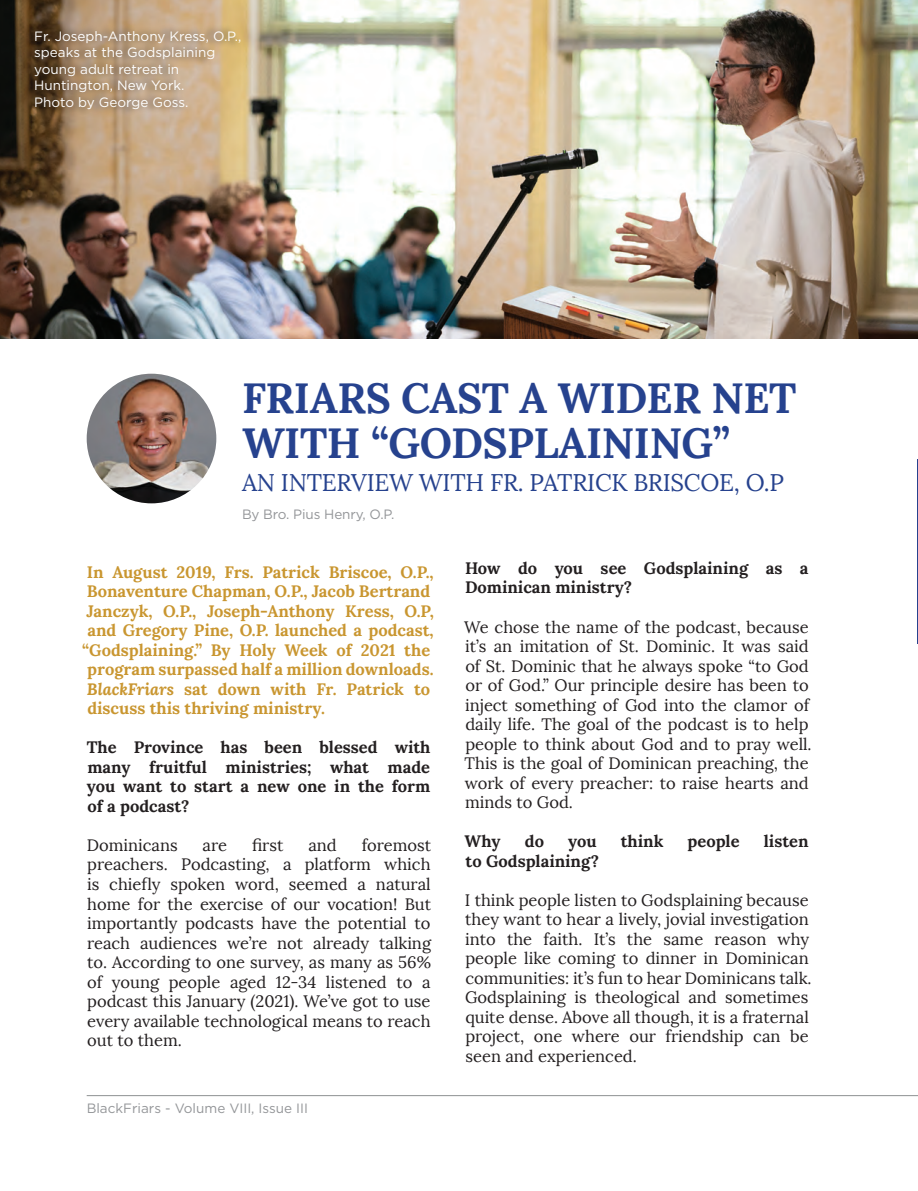
<style>
.page{position:relative;width:918px;height:1191px;background:#fff}
.page>*{position:absolute;margin:0;border:0;box-sizing:border-box;transform-origin:0 0}
.t1{font:700 42px/45px "Lora";letter-spacing:-.01em;color:#26428e}
.t2{font:24px "Lora";letter-spacing:-.01em;color:#26428e}
.t3{font:16.5px/19.5px "Lora";color:#231f20}
.t4{font:700 16.5px "Lora";color:#c99630}
.t5{font:700 16.5px/19.5px "Lora";color:#231f20}
.t6{font:13.5px/16.5px "Gotham HTF";color:#fff}
.t7{font:13.5px "Gotham";color:#939598}
.t8{font:13.5px "Gotham HTF";letter-spacing:-.01em;color:#939598}
.s1{font-style:italic}
</style>
<div class="page">
<hr style="left:87px;top:1095px;width:831px;height:1px;background:#8e9193">
<img style="left:0;top:0;width:917px;height:338px">
<img style="left:87px;top:374px;width:129px;height:129px;border-radius:65px">
<hr style="left:917px;top:459px;width:1px;height:184px;background:#26428e">
<div style="left:20px;top:23px;width:222px;height:93px;background:#231f20;opacity:.17"></div>
<p class="t6" style="left:34px;top:27px;width:209px">Fr. Joseph-Anthony Kress, O.P., speaks at the Godsplaining young adult retreat in<br>Huntington, New York.<br>Photo by George Goss.</p>
<h1 class="t1" style="left:242px;top:375px;width:556px">FRIARS CAST A WIDER NET<br>WITH “GODSPLAINING”</h1>
<h2 class="t2" style="left:242px;top:467px;width:543px">AN INTERVIEW WITH FR. PATRICK BRISCOE, O.P</h2>
<p class="t8" style="left:242px;top:507px;width:154px">By Bro. Pius Henry, O.P.</p>
<p class="t4" style="left:87px;top:561px;width:348px">In August 2019, Frs. Patrick Briscoe, O.P.,</p>
<p class="t4" style="left:87px;top:580px;width:345px">Bonaventure Chapman, O.P., Jacob Bertrand</p>
<p class="t4" style="left:87px;top:600px;width:349px">Janczyk, O.P., Joseph-Anthony Kress, O.P,</p>
<p class="t4" style="left:87px;top:619px;width:348px">and Gregory Pine, O.P. launched a podcast,</p>
<p class="t4" style="left:82px;top:639px;width:349px">“Godsplaining.” By Holy Week of 2021 the</p>
<p class="t4" style="left:87px;top:658px;width:348px">program surpassed half a million downloads.</p>
<p class="t4" style="left:87px;top:678px;width:345px"><span class="s1">BlackFriars</span> sat down with Fr. Patrick to</p>
<p class="t4" style="left:87px;top:697px;width:239px">discuss this thriving ministry.</p>
<p class="t5" style="left:87px;top:737px;width:345px;text-align:justify">The Province has been blessed with many fruitful ministries; what made you want to start a new one in the form of a podcast?</p>
<p class="t3" style="left:87px;top:835px;width:92px">Dominicans</p>
<p class="t3" style="left:203px;top:835px;width:26px">are</p>
<p class="t3" style="left:252px;top:835px;width:33px">first</p>
<p class="t3" style="left:308px;top:835px;width:30px">and</p>
<p class="t3" style="left:87px;top:835px;width:346px;text-align:justify;text-indent:274px">foremost preachers. Podcasting, a platform which is chiefly spoken word, seemed a natural home for the exercise of our vocation! But importantly podcasts have the potential to reach audiences we’re not already talking to. According to one survey, as many as 56% of young people aged 12-34 listened to a podcast this January (2021). We’ve got to use every available technological means to reach out to them.</p>
<p class="t7" style="left:87px;top:1099px;width:223px">BlackFriars - Volume VIII, Issue III</p>
<p class="t5" style="left:465px;top:558px;width:345px">How do you see Godsplaining as a<br>Dominican ministry?</p>
<p class="t3" style="left:464px;top:617px;width:349px">We chose the name of the podcast, because it’s an imitation of St. Dominic. It was said of St. Dominic that he always spoke “to God or of God.” Our principle desire has been to inject something of God into the clamor of daily life. The goal of the podcast is to help people to think about God and to pray well.<br>This is the goal of Dominican preaching, the work of every preacher: to raise hearts and minds to God.</p>
<p class="t5" style="left:464px;top:831px;width:38px">Why</p>
<p class="t5" style="left:525px;top:831px;width:21px">do</p>
<p class="t5" style="left:568px;top:831px;width:30px">you</p>
<p class="t5" style="left:621px;top:831px;width:44px">think</p>
<p class="t5" style="left:687px;top:831px;width:54px">people</p>
<p class="t5" style="left:764px;top:831px;width:46px">listen</p>
<p class="t5" style="left:465px;top:851px;width:135px">to Godsplaining?</p>
<p class="t3" style="left:465px;top:890px;width:348px">I think people listen to Godsplaining because they want to hear a lively, jovial investigation into the faith. It’s the same reason why people like coming to dinner in Dominican communities: it’s fun to hear Dominicans talk.<br>Godsplaining is theological and sometimes quite dense. Above all though, it is a fraternal project, one where our friendship can be seen and experienced.</p>
</div>
